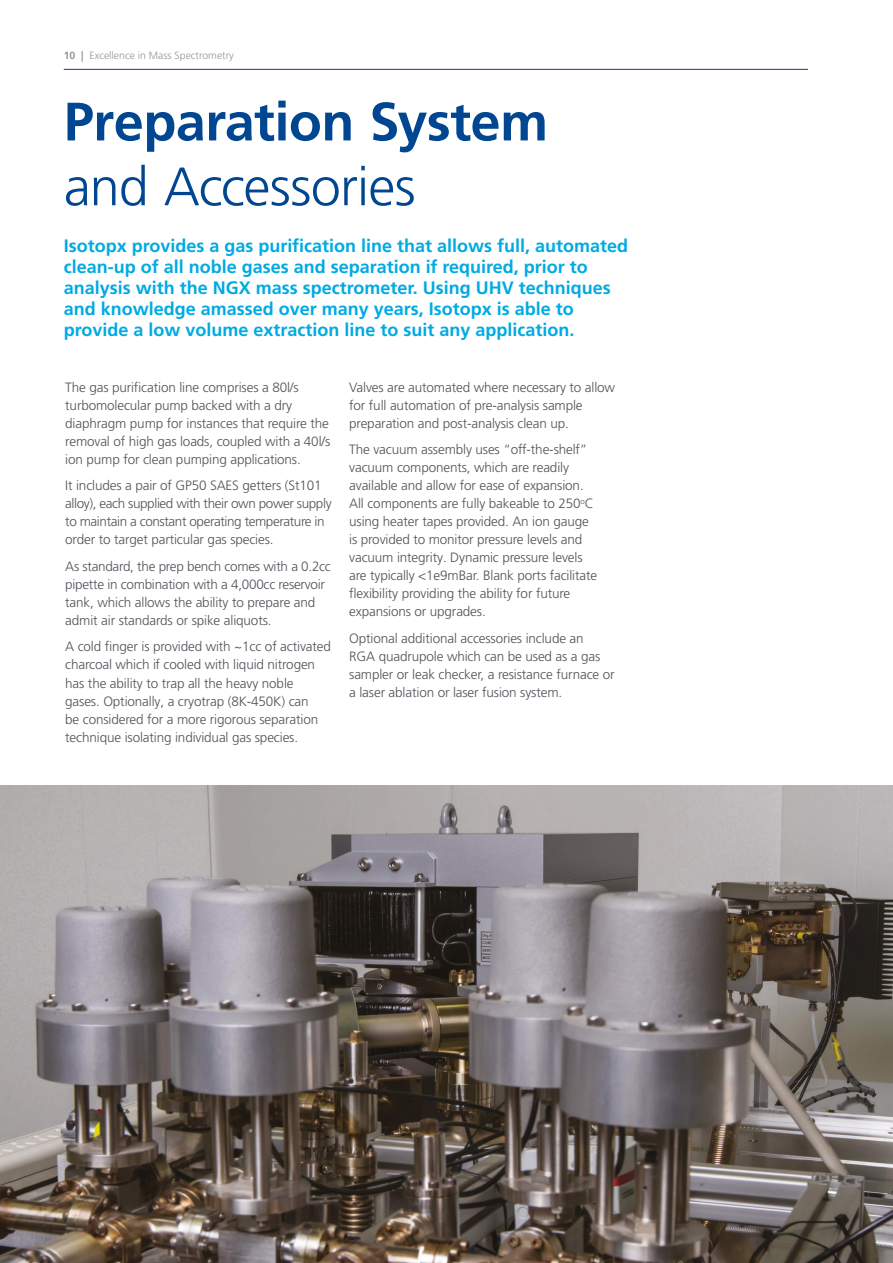
<style>
.page{position:relative;width:893px;height:1263px;background:#fff}
.page>*{position:absolute;margin:0;border:0;box-sizing:border-box;transform-origin:0 0}
.Heading_1{font:700 54px/64.8px "Frutiger LT Pro";letter-spacing:-.01em;color:#004691}
.Intro_text{font:700 18px/21px "Frutiger LT Pro";color:#00aae3}
.Body_Copy{font:300 13.5px/18px "Frutiger LT Pro";letter-spacing:-.01em;color:#50535a}
.Body_Copy-2{font:300 13.5px/18px "Frutiger LT Pro";letter-spacing:-.03em;color:#50535a}
.t1{font:300 10.5px "Frutiger LT Pro";color:#94969a}
.s1{font-weight:700}
.s2{font-weight:300}
</style>
<div class="page">
<img style="left:0;top:786px;width:893px;height:477px">
<hr style="left:64px;top:69px;width:744px;height:1px;background:#004691">
<p class="t1" style="left:64px;top:49px;width:172px"><span class="s1">10 |</span> Excellence in Mass Spectrometry</p>
<p class="Heading_1" style="left:64px;top:89px;width:486px">Preparation System <span class="s2">and Accessories</span></p>
<p class="Intro_text" style="left:64px;top:236px;width:566px">Isotopx provides a gas purification line that allows full, automated clean-up of all noble gases and separation if required, prior to analysis with the NGX mass spectrometer. Using UHV techniques and knowledge amassed over many years, Isotopx is able to provide a low volume extraction line to suit any application.</p>
<p class="Body_Copy" style="left:65px;top:378px;width:267px">The gas purification line comprises a 80l/s turbomolecular pump backed with a dry diaphragm pump for instances that require the removal of high gas loads, coupled with a 40l/s ion pump for clean pumping applications.</p>
<p class="Body_Copy-2" style="left:65px;top:477px;width:268px">It includes a pair of GP50 SAES getters (St101 alloy), each supplied with their own power supply to maintain a constant operating temperature in order to target particular gas species.</p>
<p class="Body_Copy" style="left:65px;top:557px;width:267px">As standard, the prep bench comes with a 0.2cc pipette in combination with a 4,000cc reservoir tank, which allows the ability to prepare and admit air standards or spike aliquots.</p>
<p class="Body_Copy" style="left:65px;top:638px;width:267px">A cold finger is provided with ~1cc of activated charcoal which if cooled with liquid nitrogen has the ability to trap all the heavy noble gases. Optionally, a cryotrap (8K-450K) can<br>be considered for a more rigorous separation technique isolating individual gas species.</p>
<p class="Body_Copy" style="left:349px;top:378px;width:267px">Valves are automated where necessary to allow for full automation of pre-analysis sample preparation and post-analysis clean up.</p>
<p class="Body_Copy" style="left:349px;top:441px;width:250px">The vacuum assembly uses “off-the-shelf” vacuum components, which are readily available and allow for ease of expansion.<br>All components are fully bakeable to 250<sup>o</sup>C using heater tapes provided. An ion gauge is provided to monitor pressure levels and vacuum integrity. Dynamic pressure levels are typically &lt;1e9mBar. Blank ports facilitate flexibility providing the ability for future expansions or upgrades.</p>
<p class="Body_Copy" style="left:349px;top:629px;width:267px">Optional additional accessories include an<br>RGA quadrupole which can be used as a gas sampler or leak checker, a resistance furnace or a laser ablation or laser fusion system.</p>
</div>
